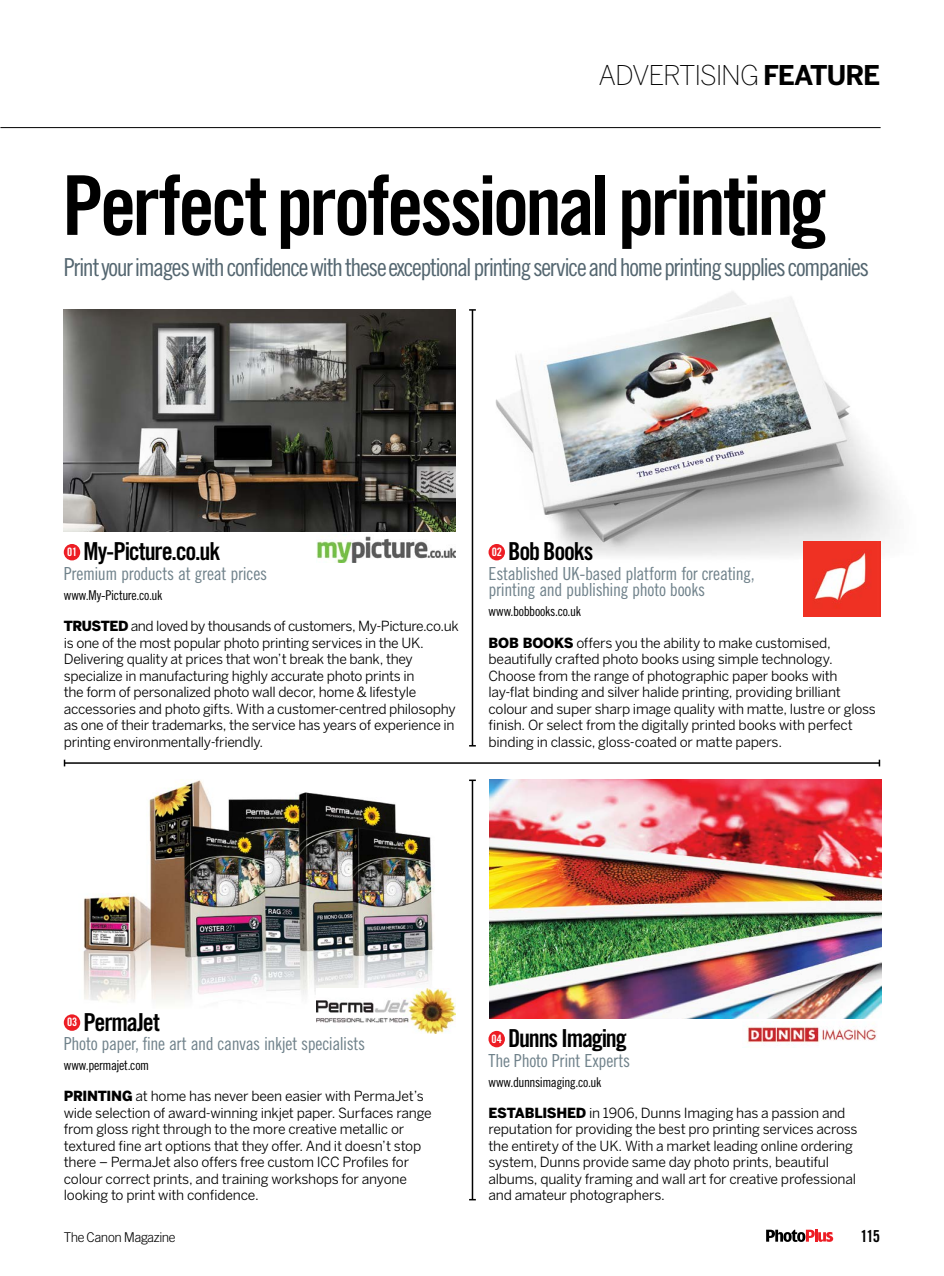
<style>
.page{position:relative;width:944px;height:1276px;background:#fff}
.page>*{position:absolute;margin:0;border:0;box-sizing:border-box;transform-origin:0 0}
.t1{font:82.5px "Trade Gothic Bold Cond Twenty";letter-spacing:-.045em;color:#000}
.t2{font:200 27px "Benton Sans";letter-spacing:-.05em;color:#000}
.t3{font:24.75px "Trade Gothic Cond Eighteen";letter-spacing:-.055em;color:#546670}
.t4{font:24.75px "Trade Gothic Bold Cond Twenty";letter-spacing:-.05em;color:#000}
.t5{font:18px/16.5px "Trade Gothic Cond Eighteen";letter-spacing:-.015em;color:#70828b}
.t6{font:16.5px "Trade Gothic Bold Cond Twenty";color:#000}
.t7{font:13.8px/16.5px "Benton Sans";letter-spacing:-.02em;color:#000}
.t8{font:13.5px "Trade Gothic Cond Eighteen";letter-spacing:-.02em;color:#000}
.t9{font:300 13.5px "Trade Gothic";letter-spacing:-.03em;color:#000}
.s1{font-weight:700}
.s2{font-weight:900}
</style>
<div class="page">
<svg style="left:766px;top:1229px;width:67px;height:13px"></svg>
<div style="left:488px;top:1031px;width:17px;height:16px;background:#ed1d24;border-radius:50%"></div>
<hr style="left:472px;top:780px;width:1px;height:419px;background:#000">
<svg style="left:469px;top:779px;width:7px;height:2px"></svg>
<hr style="left:65px;top:762px;width:814px;height:2px;background:#000">
<img style="left:63px;top:780px;width:393px;height:243px">
<img style="left:471px;top:291px;width:421px;height:282px">
<img style="left:64px;top:309px;width:391px;height:223px">
<img style="left:317px;top:536px;width:138px;height:26px">
<img style="left:489px;top:779px;width:392px;height:240px">
<div style="left:489px;top:544px;width:16px;height:16px;background:#ed1d24;border-radius:50%"></div>
<hr style="left:472px;top:310px;width:1px;height:436px;background:#000">
<svg style="left:469px;top:309px;width:7px;height:2px"></svg>
<div style="left:64px;top:1014px;width:16px;height:17px;background:#ed1d24;border-radius:50%"></div>
<hr style="left:0;top:127px;width:881px;height:1px;background:#000">
<div style="left:64px;top:544px;width:16px;height:16px;background:#ed1d24;border-radius:50%"></div>
<img style="left:804px;top:542px;width:76px;height:74px">
<img style="left:317px;top:988px;width:138px;height:45px">
<img style="left:747px;top:1023px;width:130px;height:20px">
<h2 class="t2" style="left:599px;top:59px;width:283px">ADVERTISING <span class="s1">FEATURE</span></h2>
<h1 class="t1" style="left:62px;top:155px;width:766px">Perfect professional printing</h1>
<h3 class="t3" style="left:64px;top:253px;width:807px">Print your images with confidence with these exceptional printing service and home printing supplies companies</h3>
<h3 class="t4" style="left:67px;top:536px;width:155px"><sup>01</sup> My-Picture.co.uk</h3>
<h3 class="t5" style="left:64px;top:565px;width:205px">Premium products at great prices</h3>
<p class="t8" style="left:64px;top:587px;width:100px">www.My-Picture.co.uk</p>
<p class="t7" style="left:64px;top:617px;width:396px"><span class="s2">TRUSTED</span> and loved by thousands of customers, My-Picture.co.uk is one of the most popular photo printing services in the UK.<br>Delivering quality at prices that won’t break the bank, they specialize in manufacturing highly accurate photo prints in<br>the form of personalized photo wall decor, home &amp; lifestyle accessories and photo gifts. With a customer-centred philosophy as one of their trademarks, the service has years of experience in printing environmentally-friendly.</p>
<h3 class="t4" style="left:492px;top:536px;width:103px"><sup>02</sup> Bob Books</h3>
<h3 class="t5" style="left:489px;top:565px;width:268px">Established UK-based platform for creating, printing and publishing photo books</h3>
<p class="t8" style="left:489px;top:603px;width:94px">www.bobbooks.co.uk</p>
<p class="t7" style="left:489px;top:634px;width:389px"><span class="s2">BOB BOOKS</span> offers you the ability to make customised, beautifully crafted photo books using simple technology.<br>Choose from the range of photographic paper books with lay-flat binding and silver halide printing, providing brilliant colour and super sharp image quality with matte, lustre or gloss finish. Or select from the digitally printed books with perfect binding in classic, gloss-coated or matte papers.</p>
<h3 class="t4" style="left:67px;top:1007px;width:94px"><sup>03</sup> PermaJet</h3>
<h3 class="t5" style="left:64px;top:1035px;width:303px">Photo paper, fine art and canvas inkjet specialists</h3>
<p class="t8" style="left:64px;top:1057px;width:87px">www.permajet.com</p>
<p class="t7" style="left:64px;top:1088px;width:369px"><span class="s2">PRINTING</span> at home has never been easier with PermaJet’s wide selection of award-winning inkjet paper. Surfaces range from gloss right through to the more creative metallic or textured fine art options that they offer. And it doesn’t stop there – PermaJet also offers free custom ICC Profiles for colour correct prints, and training workshops for anyone looking to print with confidence.</p>
<h3 class="t4" style="left:492px;top:1023px;width:137px"><sup>04</sup> Dunns Imaging</h3>
<h3 class="t5" style="left:488px;top:1051px;width:143px">The Photo Print Experts</h3>
<p class="t8" style="left:488px;top:1074px;width:114px">www.dunnsimaging.co.uk</p>
<p class="t7" style="left:488px;top:1104px;width:371px"><span class="s2">ESTABLISHED</span> in 1906, Dunns Imaging has a passion and reputation for providing the best pro printing services across the entirety of the UK. With a market leading online ordering system, Dunns provide same day photo prints, beautiful albums, quality framing and wall art for creative professional and amateur photographers.</p>
<p class="t9" style="left:64px;top:1228px;width:113px">The Canon Magazine</p>
<p class="t6" style="left:860px;top:1225px;width:21px">115</p>
</div>
